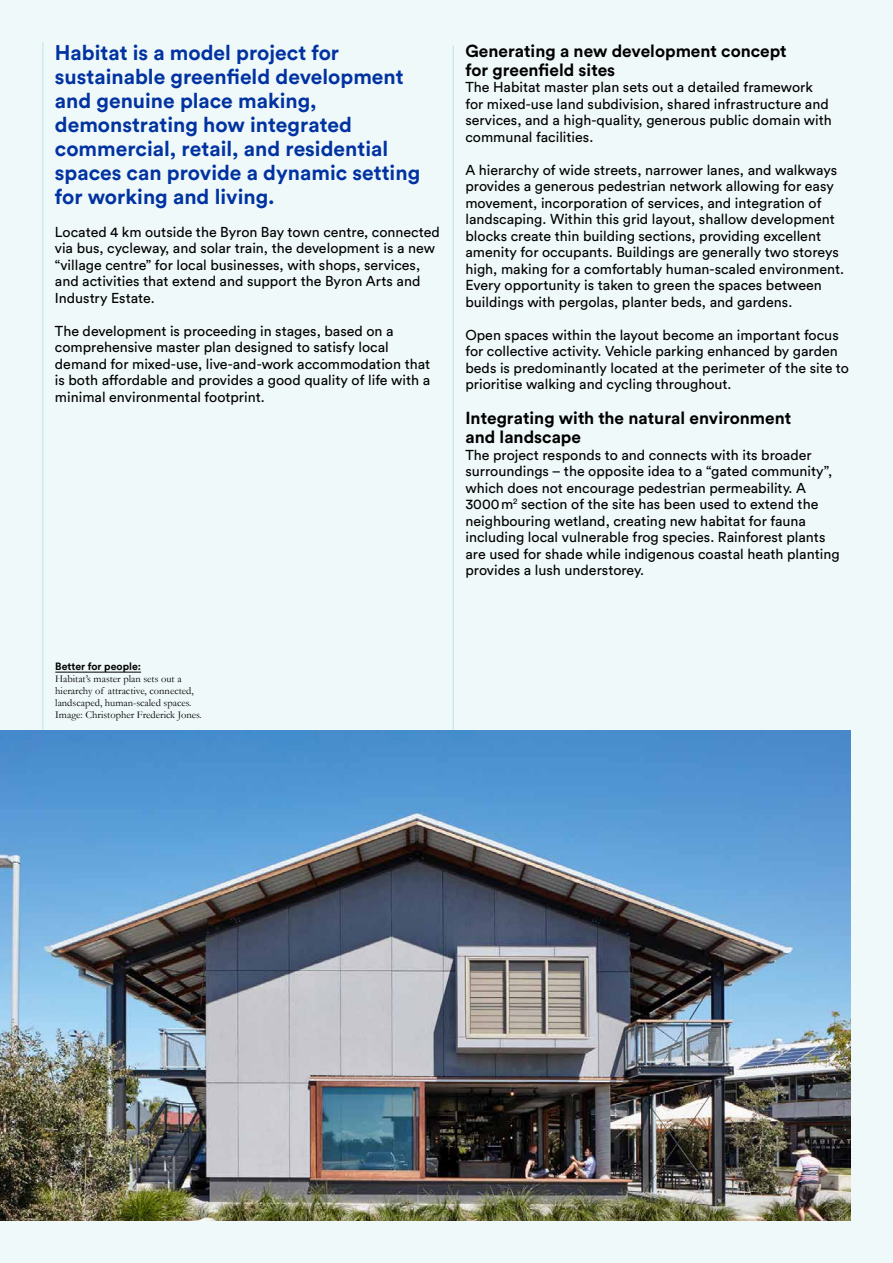
<style>
.page{position:relative;width:893px;height:1263px;background:#f0f9f9}
.page>*{position:absolute;margin:0;border:0;box-sizing:border-box;transform-origin:0 0}
.GANSW_Introtext{font:700 21px/24px "Circular Std";color:#0033a1}
.GANSW_subheads{font:700 17.25px/18.8px "Circular Std";color:#000}
.GANSW_Body_Case__9_5{font:14.25px/16.5px "Circular Std";color:#000}
.GANSW_Caption{font:10.5px/12px "Garamond";color:#000}
.GANSW_Caption-2{font:700 10.5px "Circular Std";color:#000}
</style>
<div class="page">
<hr style="left:43px;top:43px;width:1px;height:1177px;background:#bde1ed">
<hr style="left:453px;top:45px;width:1px;height:1171px;background:#bde1ed">
<img style="left:0;top:731px;width:850px;height:489px">
<hr style="left:55px;top:672px;width:86px;height:1px;background:#000">
<p class="GANSW_Introtext" style="left:55px;top:40px;width:367px">Habitat is a model project for sustainable greenfield development and genuine place making, demonstrating how integrated commercial, retail, and residential spaces can provide a dynamic setting for working and living.</p>
<p class="GANSW_Body_Case__9_5" style="left:55px;top:223px;width:386px">Located 4 km outside the Byron Bay town centre, connected via bus, cycleway, and solar train, the development is a new “village centre” for local businesses, with shops, services, and activities that extend and support the Byron Arts and Industry Estate.</p>
<p class="GANSW_Body_Case__9_5" style="left:55px;top:322px;width:377px">The development is proceeding in stages, based on a comprehensive master plan designed to satisfy local demand for mixed-use, live-and-work accommodation that is both affordable and provides a good quality of life with a minimal environmental footprint.</p>
<p class="GANSW_subheads" style="left:465px;top:41px;width:323px">Generating a new development concept for greenfield sites</p>
<p class="GANSW_Body_Case__9_5" style="left:465px;top:79px;width:368px">The Habitat master plan sets out a detailed framework for mixed-use land subdivision, shared infrastructure and services, and a high-quality, generous public domain with communal facilities.</p>
<p class="GANSW_Body_Case__9_5" style="left:465px;top:161px;width:380px">A hierarchy of wide streets, narrower lanes, and walkways provides a generous pedestrian network allowing for easy movement, incorporation of services, and integration of landscaping. Within this grid layout, shallow development blocks create thin building sections, providing excellent amenity for occupants. Buildings are generally two storeys high, making for a comfortably human-scaled environment.<br>Every opportunity is taken to green the spaces between buildings with pergolas, planter beds, and gardens.</p>
<p class="GANSW_Body_Case__9_5" style="left:465px;top:326px;width:385px">Open spaces within the layout become an important focus for collective activity. Vehicle parking enhanced by garden beds is predominantly located at the perimeter of the site to prioritise walking and cycling throughout.</p>
<p class="GANSW_subheads" style="left:465px;top:409px;width:327px">Integrating with the natural environment and landscape</p>
<p class="GANSW_Body_Case__9_5" style="left:465px;top:446px;width:376px">The project responds to and connects with its broader surroundings – the opposite idea to a “gated community”, which does not encourage pedestrian permeability. A 3000m<sup>2</sup> section of the site has been used to extend the neighbouring wetland, creating new habitat for fauna including local vulnerable frog species. Rainforest plants are used for shade while indigenous coastal heath planting provides a lush understorey.</p>
<p class="GANSW_Caption-2" style="left:55px;top:660px;width:87px">Better for people:</p>
<p class="GANSW_Caption" style="left:55px;top:673px;width:148px">Habitat’s master plan sets out a hierarchy of attractive, connected, landscaped, human-scaled spaces.<br>Image: Christopher Frederick Jones.</p>
</div>
